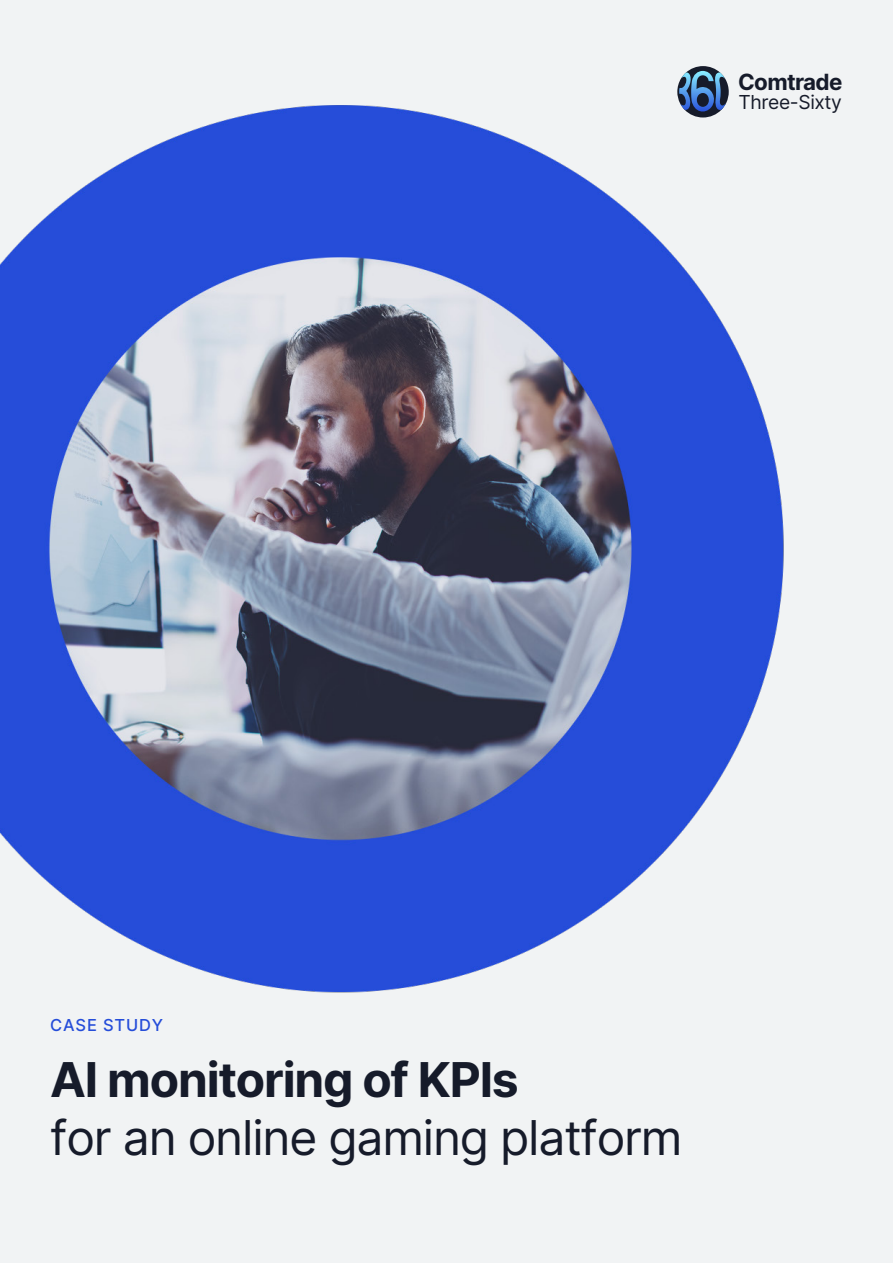
<style>
.page{position:relative;width:893px;height:1263px;background:#fff}
.page>*{position:absolute;margin:0;border:0;box-sizing:border-box;transform-origin:0 0}
.t1{font:48px "Inter";letter-spacing:-.025em;color:#161b2a}
.t2{font:700 48px "Inter";letter-spacing:-.025em;color:#161b2a}
.t3{font:700 22.35px "Inter";letter-spacing:-.03em;color:#161b2a}
.t4{font:19.2px "Inter";letter-spacing:-.02em;color:#161b2a}
.t5{font:16.5px "Inter";letter-spacing:.05em;color:#254dd9}
</style>
<div class="page">
<img style="left:0;top:0;width:893px;height:1263px">
<svg style="left:677px;top:66px;width:52px;height:51px"></svg>
<p class="t3" style="left:738px;top:66px;width:106px">Comtrade</p>
<p class="t4" style="left:739px;top:88px;width:105px">Тhree-Sixty</p>
<p class="t5" style="left:50px;top:1012px;width:114px">CASE STUDY</p>
<p class="t2" style="left:50px;top:1045px;width:470px">AI monitoring of KPIs</p>
<p class="t1" style="left:50px;top:1102px;width:634px">for an online gaming platform</p>
</div>
